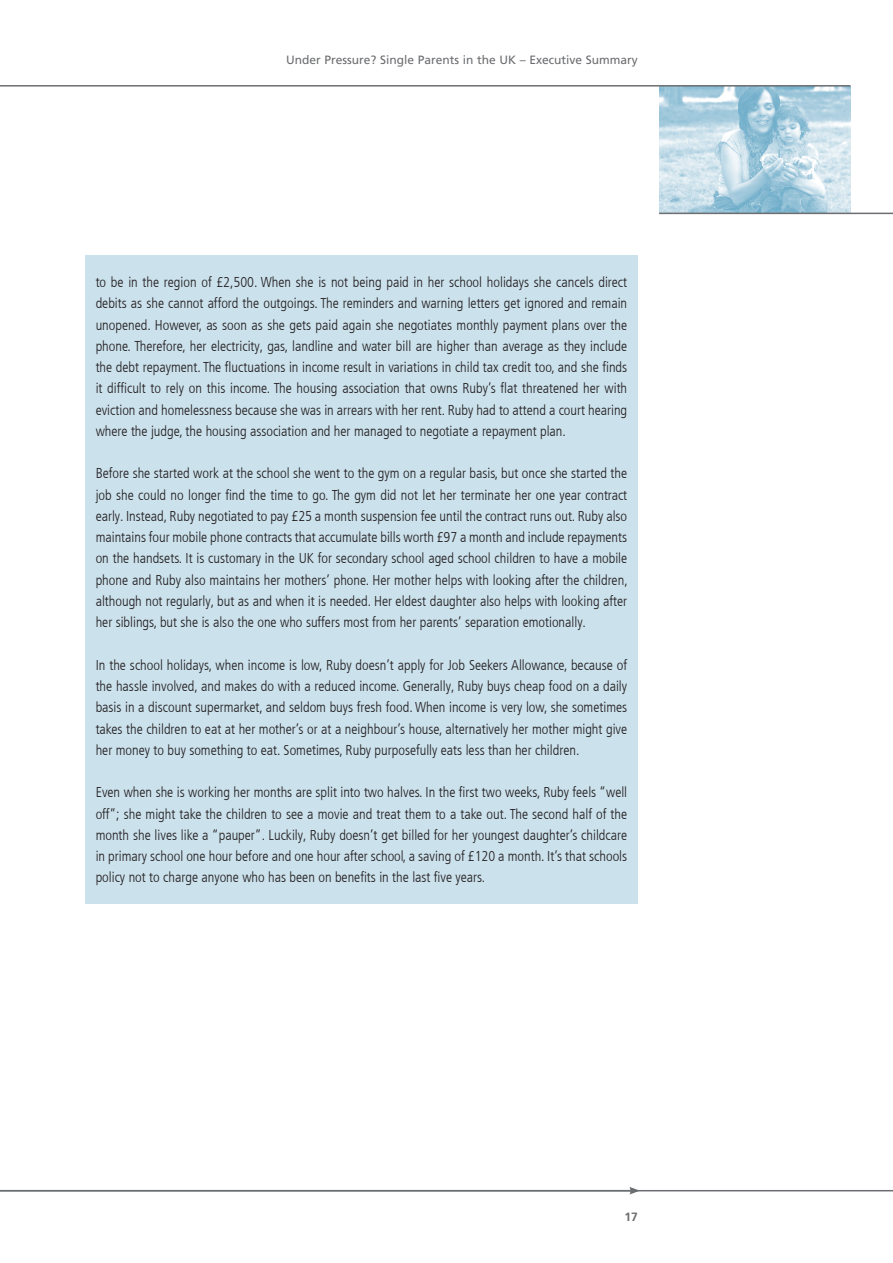
<style>
.page{position:relative;width:893px;height:1263px;background:#fff}
.page>*{position:absolute;margin:0;border:0;box-sizing:border-box;transform-origin:0 0}
.t1{font:300 condensed 14.25px/21.3px "Frutiger LT Com";color:#231f20;text-align:justify}
.t2{font:12px "Frutiger LT Com";color:#6c6d70}
.t3{font:700 12px "Frutiger LT Com";color:#6c6d70}
</style>
<div class="page">
<img style="left:659px;top:87px;width:191px;height:126px">
<hr style="left:0;top:1190px;width:893px;height:1px;background:#6c6d70">
<svg style="left:629px;top:1187px;width:11px;height:7px"></svg>
<hr style="left:0;top:85px;width:850px;height:2px;background:#6c6d70">
<hr style="left:659px;top:213px;width:234px;height:1px;background:#6c6d70">
<div style="left:85px;top:255px;width:553px;height:649px;background:#cbe1ec"></div>
<p class="t2" style="left:286px;top:53px;width:353px">Under Pressure? Single Parents in the UK – Executive Summary</p>
<p class="t1" style="left:96px;top:272px;width:533px">to be in the region of £2,500. When she is not being paid in her school holidays she cancels direct debits as she cannot afford the outgoings. The reminders and warning letters get ignored and remain unopened. However, as soon as she gets paid again she negotiates monthly payment plans over the phone. Therefore, her electricity, gas, landline and water bill are higher than average as they include the debt repayment. The fluctuations in income result in variations in child tax credit too, and she finds it difficult to rely on this income. The housing association that owns Ruby’s flat threatened her with eviction and homelessness because she was in arrears with her rent. Ruby had to attend a court hearing where the judge, the housing association and her managed to negotiate a repayment plan.</p>
<p class="t1" style="left:96px;top:463px;width:534px">Before she started work at the school she went to the gym on a regular basis, but once she started the job she could no longer find the time to go. The gym did not let her terminate her one year contract early. Instead, Ruby negotiated to pay £25 a month suspension fee until the contract runs out. Ruby also maintains four mobile phone contracts that accumulate bills worth £97 a month and include repayments on the handsets. It is customary in the UK for secondary school aged school children to have a mobile phone and Ruby also maintains her mothers’ phone. Her mother helps with looking after the children, although not regularly, but as and when it is needed. Her eldest daughter also helps with looking after her siblings, but she is also the one who suffers most from her parents’ separation emotionally.</p>
<p class="t1" style="left:96px;top:654px;width:533px">In the school holidays, when income is low, Ruby doesn’t apply for Job Seekers Allowance, because of the hassle involved, and makes do with a reduced income. Generally, Ruby buys cheap food on a daily basis in a discount supermarket, and seldom buys fresh food. When income is very low, she sometimes takes the children to eat at her mother’s or at a neighbour’s house, alternatively her mother might give her money to buy something to eat. Sometimes, Ruby purposefully eats less than her children.</p>
<p class="t1" style="left:96px;top:782px;width:533px">Even when she is working her months are split into two halves. In the first two weeks, Ruby feels “well off”; she might take the children to see a movie and treat them to a take out. The second half of the month she lives like a “pauper”. Luckily, Ruby doesn’t get billed for her youngest daughter’s childcare in primary school one hour before and one hour after school, a saving of £120 a month. It’s that schools policy not to charge anyone who has been on benefits in the last five years.</p>
<p class="t3" style="left:624px;top:1210px;width:15px">17</p>
</div>
